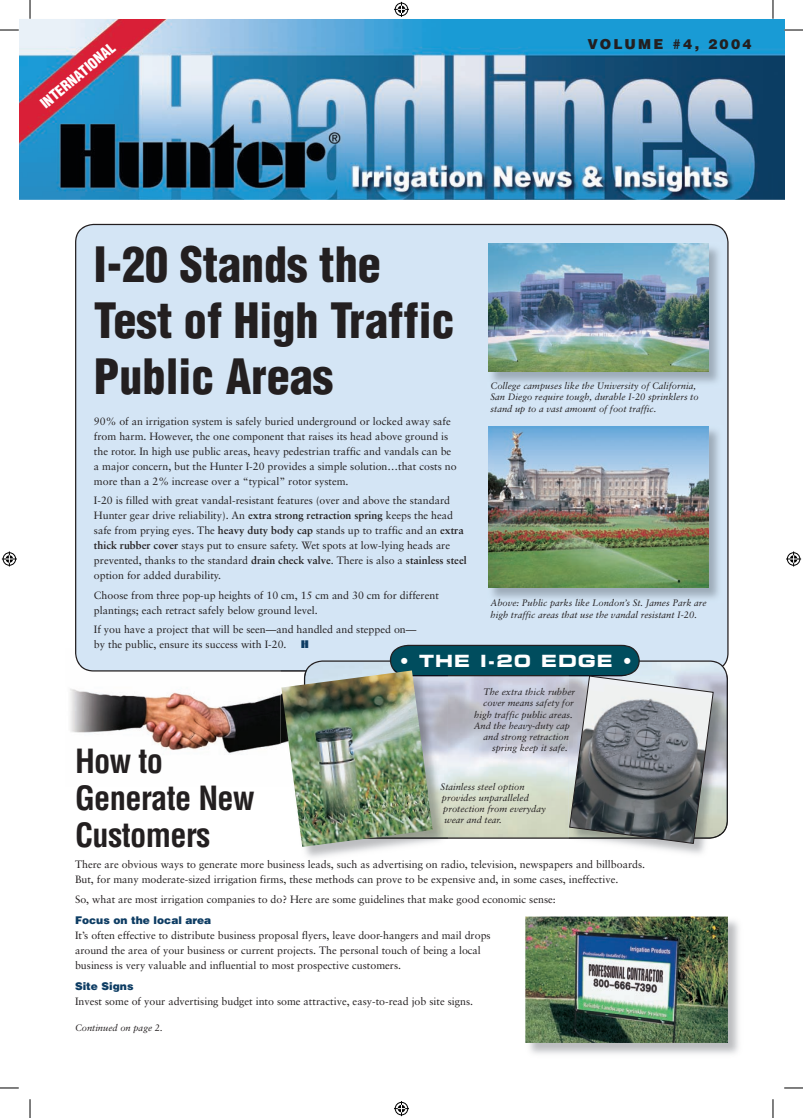
<style>
.page{position:relative;width:803px;height:1118px;background:#fff}
.page>*{position:absolute;margin:0;border:0;box-sizing:border-box;transform-origin:0 0}
.t1{font:900 condensed 47.5px/56px "Helvetica";color:#231f20}
.t2{font:700 condensed 32.5px/37px "Helvetica";letter-spacing:-.02em;color:#231f20}
.t3{font:16.88px "Eurostile Bold Extended Two";letter-spacing:.06em;color:#fff}
.t4{font:900 condensed 14.38px "Helvetica";color:#fff}
.t5{font:900 13.75px "Helvetica";letter-spacing:.16em;color:#231f20}
.t6{font:10.62px/15px "Sabon";color:#231f20}
.t7{font:900 10.62px "Helvetica";color:#0d3c63}
.t8{font:900 10.62px "Army";color:#0d3c63;scale:1.1 1}
.t9{font:italic 9.38px/11.2px "Sabon";color:#231f20}
.s1{font-weight:700}
</style>
<div class="page">
<img style="left:70px;top:671px;width:211px;height:84px">
<div style="left:75px;top:224px;width:653px;height:447px;background:#d4e5f5"></div>
<img style="left:487px;top:425px;width:236px;height:177px">
<img style="left:488px;top:426px;width:220px;height:161px">
<img style="left:487px;top:243px;width:236px;height:144px">
<img style="left:488px;top:244px;width:220px;height:128px">
<img style="left:281px;top:670px;width:151px;height:177px">
<img style="left:713px;top:675px;width:14px;height:163px">
<svg style="left:390px;top:644px;width:323px;height:199px;background:#94a2a3"></svg>
<img style="left:525px;top:920px;width:214px;height:134px">
<img style="left:525px;top:916px;width:203px;height:126px">
<img style="left:19px;top:19px;width:765px;height:181px">
<svg style="left:0;top:29px;width:19px;height:2px"></svg>
<svg style="left:784px;top:29px;width:18px;height:2px"></svg>
<svg style="left:0;top:1087px;width:19px;height:1px"></svg>
<svg style="left:784px;top:1087px;width:18px;height:1px"></svg>
<svg style="left:29px;top:0;width:2px;height:19px"></svg>
<svg style="left:29px;top:1099px;width:2px;height:19px"></svg>
<svg style="left:772px;top:0;width:1px;height:19px"></svg>
<svg style="left:772px;top:1099px;width:1px;height:19px"></svg>
<svg style="left:394px;top:2px;width:15px;height:15px"></svg>
<svg style="left:394px;top:1101px;width:15px;height:15px"></svg>
<svg style="left:2px;top:551px;width:15px;height:15px"></svg>
<svg style="left:786px;top:551px;width:15px;height:15px"></svg>
<h3 class="t4" style="left:37px;top:98px;width:94px;rotate:-40deg">INTERNATIONAL</h3>
<p class="t5" style="left:587px;top:35px;width:166px">VOLUME #4, 2004</p>
<h1 class="t1" style="left:94px;top:236px;width:362px">I-20 Stands the<br>Test of High Traffic<br>Public Areas</h1>
<p class="t6" style="left:94px;top:413px;width:364px">90% of an irrigation system is safely buried underground or locked away safe from harm. However, the one component that raises its head above ground is the rotor. In high use public areas, heavy pedestrian traffic and vandals can be a major concern, but the Hunter I-20 provides a simple solution…that costs no more than a 2% increase over a “typical” rotor system.</p>
<p class="t6" style="left:94px;top:493px;width:374px">I-20 is filled with great vandal-resistant features (over and above the standard Hunter gear drive reliability). An <span class="s1">extra strong retraction spring</span> keeps the head safe from prying eyes. The <span class="s1">heavy duty body cap</span> stands up to traffic and an <span class="s1">extra thick rubber cover</span> stays put to ensure safety. Wet spots at low-lying heads are prevented, thanks to the standard <span class="s1">drain check valve</span>. There is also a <span class="s1">stainless steel </span>option for added durability.</p>
<p class="t6" style="left:94px;top:587px;width:346px">Choose from three pop-up heights of 10 cm, 15 cm and 30 cm for different plantings; each retract safely below ground level.</p>
<p class="t6" style="left:94px;top:622px;width:324px">If you have a project that will be seen—and handled and stepped on— by the public, ensure its success with I-20.</p>
<p class="t8" style="left:301px;top:638px;width:8px">H</p>
<p class="t9" style="left:490px;top:380px;width:209px">College campuses like the University of California,<br>San Diego require tough, durable I-20 sprinklers to stand up to a vast amount of foot traffic.</p>
<p class="t9" style="left:490px;top:597px;width:218px">Above: Public parks like London’s St. James Park are high traffic areas that use the vandal resistant I-20.</p>
<h2 class="t2" style="left:75px;top:742px;width:181px">How to<br>Generate New<br>Customers</h2>
<h3 class="t3" style="left:400px;top:649px;width:233px">• THE I-20 EDGE •</h3>
<p class="t9" style="left:483px;top:686px;width:93px">The extra thick rubber</p>
<p class="t9" style="left:483px;top:697px;width:92px">cover means safety for</p>
<p class="t9" style="left:474px;top:708px;width:100px">high traffic public areas.</p>
<p class="t9" style="left:473px;top:720px;width:98px">And the heavy-duty cap</p>
<p class="t9" style="left:483px;top:731px;width:87px">and strong retraction</p>
<p class="t9" style="left:492px;top:742px;width:77px">spring keep it safe.</p>
<p class="t9" style="left:440px;top:780px;width:107px">Stainless steel option provides unparalleled protection from everyday wear and tear.</p>
<p class="t6" style="left:75px;top:857px;width:571px">There are obvious ways to generate more business leads, such as advertising on radio, television, newspapers and billboards.<br>But, for many moderate-sized irrigation firms, these methods can prove to be expensive and, in some cases, ineffective.</p>
<p class="t6" style="left:75px;top:891px;width:482px">So, what are most irrigation companies to do? Here are some guidelines that make good economic sense:</p>
<p class="t7" style="left:75px;top:913px;width:138px">Focus on the local area</p>
<p class="t6" style="left:75px;top:927px;width:417px">It’s often effective to distribute business proposal flyers, leave door-hangers and mail drops around the area of your business or current projects. The personal touch of being a local business is very valuable and influential to most prospective customers.</p>
<p class="t7" style="left:75px;top:979px;width:60px">Site Signs</p>
<p class="t6" style="left:75px;top:993px;width:399px">Invest some of your advertising budget into some attractive, easy-to-read job site signs.</p>
<p class="t9" style="left:75px;top:1022px;width:89px">Continued on page 2.</p>
</div>
